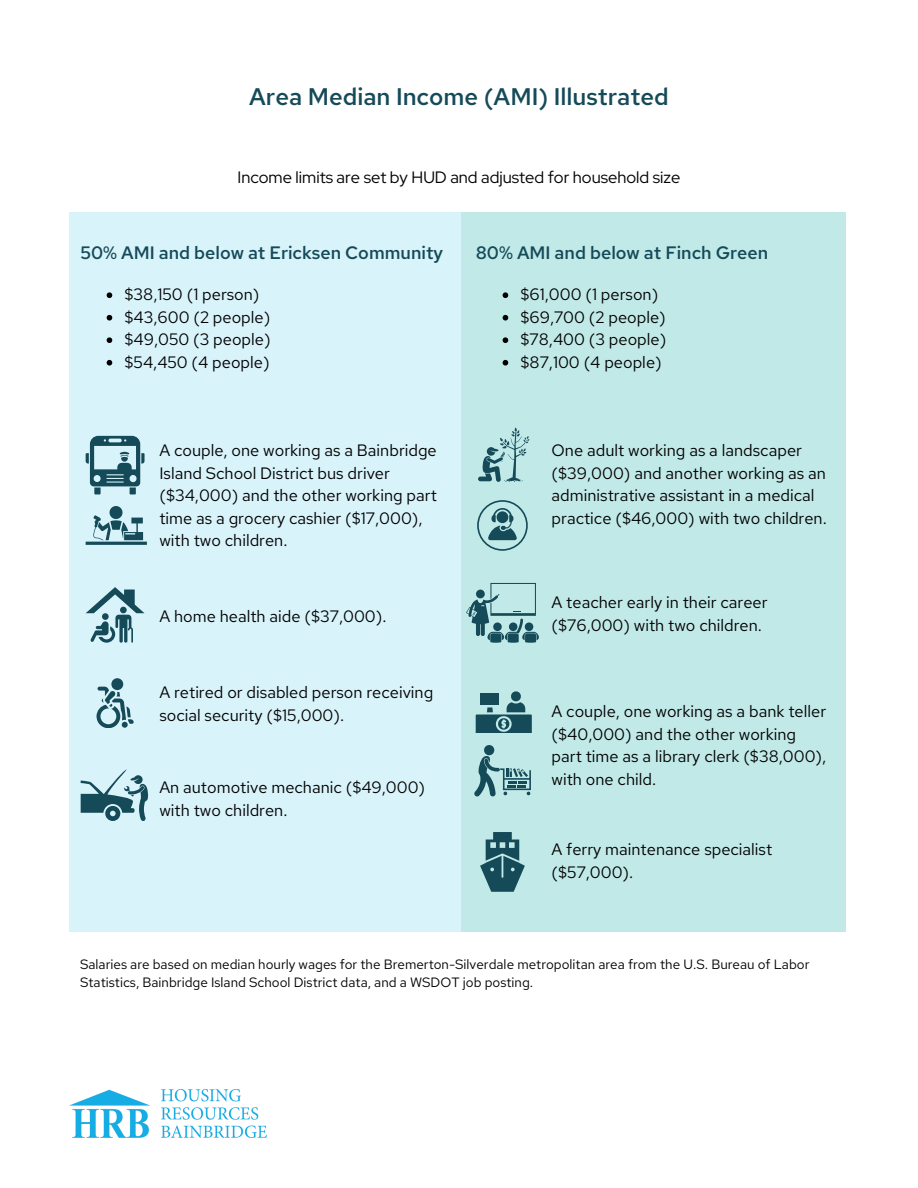
<style>
.page{position:relative;width:918px;height:1188px;background:#fff}
.page>*{position:absolute;margin:0;border:0;box-sizing:border-box;transform-origin:0 0}
.t1{font:500 24px "Red Hat Text";color:#154a58}
.t2{font:500 18px "Red Hat Text";color:#154a58}
.t3{font:16.5px/22.5px "Red Hat Text";color:#000}
.t4{font:16.5px "Red Hat Display";color:#000}
.t5{font:13.5px/18px "Red Hat Text";color:#000}
</style>
<div class="page">
<div style="left:461px;top:212px;width:384px;height:719px;background:#c1e9e8"></div>
<svg style="left:478px;top:427px;width:51px;height:55px"></svg>
<div style="left:69px;top:212px;width:392px;height:719px;background:#d9f3fb"></div>
<svg style="left:86px;top:587px;width:58px;height:56px"></svg>
<svg style="left:86px;top:506px;width:60px;height:39px"></svg>
<div style="left:111px;top:678px;width:12px;height:12px;background:#154a58;border-radius:50%"></div>
<svg style="left:97px;top:687px;width:37px;height:41px"></svg>
<img style="left:69px;top:1089px;width:197px;height:49px">
<svg style="left:477px;top:500px;width:51px;height:51px"></svg>
<svg style="left:81px;top:769px;width:67px;height:52px"></svg>
<svg style="left:476px;top:691px;width:56px;height:42px"></svg>
<svg style="left:474px;top:745px;width:57px;height:51px"></svg>
<svg style="left:480px;top:832px;width:45px;height:60px"></svg>
<svg style="left:466px;top:583px;width:73px;height:60px"></svg>
<svg style="left:86px;top:436px;width:58px;height:58px"></svg>
<svg style="left:107px;top:292px;width:5px;height:6px"></svg>
<svg style="left:107px;top:315px;width:5px;height:6px"></svg>
<svg style="left:107px;top:337px;width:5px;height:6px"></svg>
<svg style="left:107px;top:360px;width:5px;height:6px"></svg>
<svg style="left:503px;top:292px;width:5px;height:6px"></svg>
<svg style="left:503px;top:315px;width:5px;height:6px"></svg>
<svg style="left:503px;top:337px;width:5px;height:6px"></svg>
<svg style="left:503px;top:360px;width:5px;height:6px"></svg>
<p class="t1" style="left:249px;top:81px;width:421px">Area Median Income (AMI) Illustrated</p>
<p class="t4" style="left:238px;top:166px;width:444px">Income limits are set by HUD and adjusted for household size</p>
<p class="t2" style="left:80px;top:240px;width:364px">50% AMI and below at Ericksen Community</p>
<p class="t2" style="left:476px;top:240px;width:294px">80% AMI and below at Finch Green</p>
<h3 class="t3" style="left:125px;top:283px;width:148px">$38,150 (1 person) $43,600 (2 people) $49,050 (3 people) $54,450 (4 people)</h3>
<p class="t3" style="left:521px;top:283px;width:147px">$61,000 (1 person) $69,700 (2 people)</p>
<h2 class="t3" style="left:521px;top:328px;width:147px">$78,400 (3 people)</h2>
<p class="t3" style="left:521px;top:351px;width:143px">$87,100 (4 people)</p>
<h2 class="t3" style="left:159px;top:439px;width:279px">A couple, one working as a Bainbridge<br>Island School District bus driver ($34,000) and the other working part time as a grocery cashier ($17,000), with two children.</h2>
<h3 class="t3" style="left:159px;top:605px;width:229px">A home health aide ($37,000).</h3>
<p class="t3" style="left:159px;top:681px;width:275px">A retired or disabled person receiving social security ($15,000).</p>
<p class="t3" style="left:159px;top:776px;width:267px">An automotive mechanic ($49,000) with two children.</p>
<p class="t3" style="left:552px;top:439px;width:277px">One adult working as a landscaper ($39,000) and another working as an administrative assistant in a medical practice ($46,000) with two children.</p>
<p class="t3" style="left:552px;top:591px;width:217px">A teacher early in their career ($76,000) with two children.</p>
<p class="t3" style="left:552px;top:700px;width:276px">A couple, one working as a bank teller ($40,000) and the other working part time as a library clerk ($38,000), with one child.</p>
<p class="t3" style="left:552px;top:838px;width:222px">A ferry maintenance specialist ($57,000).</p>
<p class="t5" style="left:80px;top:955px;width:731px">Salaries are based on median hourly wages for the Bremerton-Silverdale metropolitan area from the U.S. Bureau of Labor<br>Statistics, Bainbridge Island School District data, and a WSDOT job posting.</p>
</div>
